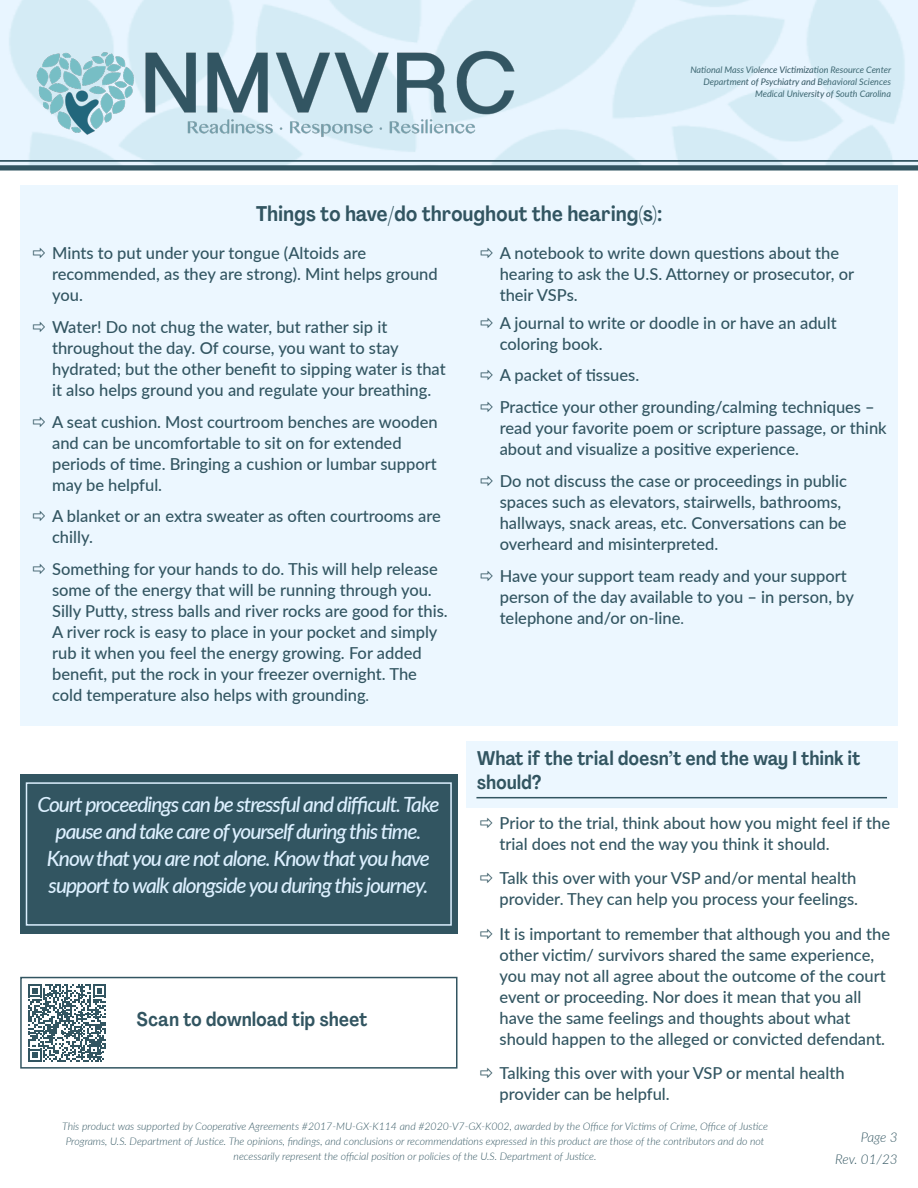
<style>
.page{position:relative;width:918px;height:1188px;background:#fff}
.page>*{position:absolute;margin:0;border:0;box-sizing:border-box;transform-origin:0 0}
.t1{font:italic 500 21px/27px "Lato";letter-spacing:-.05em;color:#dcf0ff;text-align:center}
.Tip_Sheet_Title{font:700 21px "Agrandir Text";letter-spacing:-.01em;color:#325561;scale:.96 1}
.Sections{font:700 19.5px/24px "Agrandir Text";letter-spacing:-.01em;color:#325561;scale:.95 1}
.t2{font:500 16.5px/21px "Lato";color:#325561}
.Tip_Sheet_Body_Copy{font:italic 300 13.5px "Lato";letter-spacing:-.005em;color:#325561}
.Tip_Sheet_Body_Copy-2{font:italic 300 10.5px/15px "Lato";color:#325561;text-align:center}
.t3{font:italic 9px "Lato";color:#325561}
.s1{font-size:15px}
</style>
<div class="page">
<hr style="left:0;top:160px;width:918px;height:2px;background:#325561">
<div style="left:0;top:165px;width:918px;height:6px;background:#325561"></div>
<img style="left:27px;top:27px;width:501px;height:120px">
<div style="left:20px;top:186px;width:878px;height:540px;background:#ecf7ff"></div>
<div style="left:20px;top:774px;width:438px;height:160px;background:#325561"></div>
<div style="left:26px;top:782px;width:426px;height:144px;border:2px solid #dcf0ff"></div>
<div style="left:466px;top:741px;width:432px;height:67px;background:#ecf7ff"></div>
<hr style="left:476px;top:797px;width:411px;height:1px;background:#325561">
<svg style="left:28px;top:984px;width:78px;height:78px"></svg>
<div style="left:20px;top:977px;width:438px;height:92px;border:2px solid #325561"></div>
<p class="t3" style="left:690px;top:64px;width:202px">National Mass Violence Victimization Resource Center</p>
<p class="t3" style="left:704px;top:76px;width:189px">Department of Psychiatry and Behavioral Sciences</p>
<p class="t3" style="left:755px;top:88px;width:137px">Medical University of South Carolina</p>
<p class="Tip_Sheet_Title" style="left:256px;top:201px;width:425px">Things to have/do throughout the hearing(s):</p>
<p class="t2" style="left:52px;top:242px;width:387px">Mints to put under your tongue (Altoids are recommended, as they are strong). Mint helps ground you.</p>
<p class="t2" style="left:52px;top:316px;width:395px">Water! Do not chug the water, but rather sip it throughout the day. Of course, you want to stay hydrated; but the other benefit to sipping water is that it also helps ground you and regulate your breathing.</p>
<p class="t2" style="left:52px;top:410px;width:387px">A seat cushion. Most courtroom benches are wooden and can be uncomfortable to sit on for extended periods of time. Bringing a cushion or lumbar support may be helpful.</p>
<p class="t2" style="left:52px;top:505px;width:390px">A blanket or an extra sweater as often courtrooms are chilly.</p>
<p class="t2" style="left:52px;top:558px;width:397px">Something for your hands to do. This will help release some of the energy that will be running through you.<br>Silly Putty, stress balls and river rocks are good for this.<br>A river rock is easy to place in your pocket and simply rub it when you feel the energy growing. For added benefit, put the rock in your freezer overnight. The cold temperature also helps with grounding<span class="s1">.</span></p>
<p class="t2" style="left:500px;top:242px;width:356px">A notebook to write down questions about the hearing to ask the U.S. Attorney or prosecutor, or their VSPs.</p>
<p class="t2" style="left:500px;top:311px;width:339px">A journal to write or doodle in or have an adult coloring book.</p>
<p class="t2" style="left:500px;top:364px;width:141px">A packet of tissues.</p>
<p class="t2" style="left:500px;top:396px;width:388px">Practice your other grounding/calming techniques – read your favorite poem or scripture passage, or think about and visualize a positive experience.</p>
<p class="t2" style="left:500px;top:470px;width:349px">Do not discuss the case or proceedings in public spaces such as elevators, stairwells, bathrooms, hallways, snack areas, etc. Conversations can be overheard and misinterpreted.</p>
<p class="t2" style="left:500px;top:565px;width:356px">Have your support team ready and your support person of the day available to you – in person, by telephone and/or on-line<span class="s1">.</span></p>
<p class="t1" style="left:37px;top:790px;width:404px">Court proceedings can be stressful and difficult. Take pause and take care of yourself during this time.<br>Know that you are not alone. Know that you have support to walk alongside you during this journey.</p>
<p class="Sections" style="left:137px;top:1007px;width:245px">Scan to download tip sheet</p>
<p class="Sections" style="left:477px;top:746px;width:406px">What if the trial doesn’t end the way I think it should?</p>
<p class="t2" style="left:500px;top:811px;width:392px">Prior to the trial, think about how you might feel if the trial does not end the way you think it should.</p>
<p class="t2" style="left:500px;top:867px;width:360px">Talk this over with your VSP and/or mental health provider. They can help you process your feelings.</p>
<p class="t2" style="left:500px;top:922px;width:392px">It is important to remember that although you and the other victim/ survivors shared the same experience, you may not all agree about the outcome of the court event or proceeding. Nor does it mean that you all have the same feelings and thoughts about what should happen to the alleged or convicted defendant.</p>
<p class="t2" style="left:500px;top:1062px;width:347px">Talking this over with your VSP or mental health provider can be helpful.</p>
<p class="Tip_Sheet_Body_Copy-2" style="left:62px;top:1118px;width:707px">This product was supported by Cooperative Agreements #2017-MU-GX-K114 and #2020-V7-GX-K002, awarded by the Office for Victims of Crime, Office of Justice<br>Programs, U.S. Department of Justice. The opinions, findings, and conclusions or recommendations expressed in this product are those of the contributors and do not necessarily represent the official position or policies of the U.S. Department of Justice.</p>
<p class="Tip_Sheet_Body_Copy" style="left:861px;top:1128px;width:39px">Page 3</p>
<p class="Tip_Sheet_Body_Copy" style="left:835px;top:1150px;width:64px">Rev. 01/23</p>
</div>
